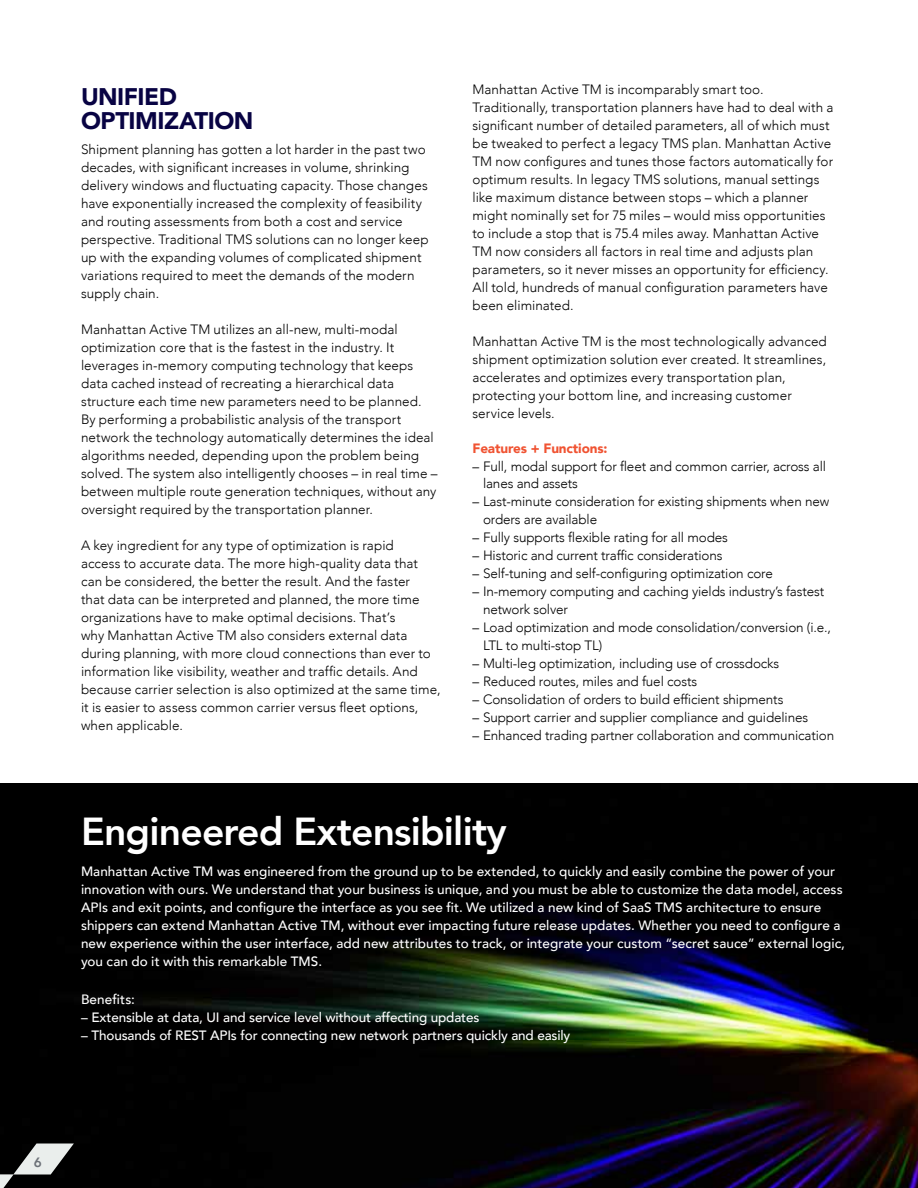
<style>
.page{position:relative;width:918px;height:1188px;background:#fff}
.page>*{position:absolute;margin:0;border:0;box-sizing:border-box;transform-origin:0 0}
.t1{font:800 39px "Avenir";letter-spacing:-.02em;color:#fff}
.t2{font:900 24px/24px "Avenir";letter-spacing:-.02em;color:#080343}
.t3{font:300 13.5px/18px "Avenir";color:#000}
.t4{font:500 13.5px/18px "Avenir";letter-spacing:.005em;color:#fff}
.t5{font:900 13.5px "Avenir";letter-spacing:-.01em;color:#f05332}
.t6{font:800 13.5px "Avenir";color:#6d7279}
</style>
<div class="page">
<img style="left:0;top:783px;width:918px;height:405px">
<svg style="left:0;top:1144px;width:74px;height:44px;background:#5a5b5b"></svg>
<h2 class="t2" style="left:81px;top:84px;width:174px">UNIFIED<br>OPTIMIZATION</h2>
<p class="t3" style="left:81px;top:140px;width:349px">Shipment planning has gotten a lot harder in the past two decades, with significant increases in volume, shrinking delivery windows and fluctuating capacity. Those changes have exponentially increased the complexity of feasibility and routing assessments from both a cost and service perspective. Traditional TMS solutions can no longer keep up with the expanding volumes of complicated shipment variations required to meet the demands of the modern supply chain.</p>
<p class="t3" style="left:81px;top:320px;width:358px">Manhattan Active TM utilizes an all-new, multi-modal optimization core that is the fastest in the industry. It leverages in-memory computing technology that keeps data cached instead of recreating a hierarchical data structure each time new parameters need to be planned.<br>By performing a probabilistic analysis of the transport network the technology automatically determines the ideal algorithms needed, depending upon the problem being solved. The system also intelligently chooses – in real time – between multiple route generation techniques, without any oversight required by the transportation planner.</p>
<p class="t3" style="left:81px;top:536px;width:361px">A key ingredient for any type of optimization is rapid<br>access to accurate data. The more high-quality data that can be considered, the better the result. And the faster<br>that data can be interpreted and planned, the more time organizations have to make optimal decisions. That’s<br>why Manhattan Active TM also considers external data during planning, with more cloud connections than ever to information like visibility, weather and traffic details. And because carrier selection is also optimized at the same time, it is easier to assess common carrier versus fleet options, when applicable.</p>
<p class="t3" style="left:472px;top:81px;width:363px">Manhattan Active TM is incomparably smart too.<br>Traditionally, transportation planners have had to deal with a significant number of detailed parameters, all of which must be tweaked to perfect a legacy TMS plan. Manhattan Active TM now configures and tunes those factors automatically for optimum results. In legacy TMS solutions, manual settings like maximum distance between stops – which a planner might nominally set for 75 miles – would miss opportunities to include a stop that is 75.4 miles away. Manhattan Active TM now considers all factors in real time and adjusts plan parameters, so it never misses an opportunity for efficiency.<br>All told, hundreds of manual configuration parameters have been eliminated.</p>
<p class="t3" style="left:472px;top:333px;width:356px">Manhattan Active TM is the most technologically advanced shipment optimization solution ever created. It streamlines, accelerates and optimizes every transportation plan, protecting your bottom line, and increasing customer service levels.</p>
<p class="t5" style="left:472px;top:436px;width:137px">Features + Functions:</p>
<p class="t3" style="left:483px;top:457px;width:345px;text-indent:-11px">– Full, modal support for fleet and common carrier, across all lanes and assets</p>
<p class="t3" style="left:483px;top:493px;width:348px;text-indent:-11px">– Last-minute consideration for existing shipments when new orders are available</p>
<p class="t3" style="left:472px;top:529px;width:257px">– Fully supports flexible rating for all modes</p>
<p class="t3" style="left:472px;top:547px;width:252px">– Historic and current traffic considerations</p>
<p class="t3" style="left:472px;top:565px;width:302px">– Self-tuning and self-configuring optimization core</p>
<p class="t3" style="left:483px;top:583px;width:343px;text-indent:-11px">– In-memory computing and caching yields industry’s fastest network solver</p>
<p class="t3" style="left:483px;top:619px;width:350px;text-indent:-11px">– Load optimization and mode consolidation/conversion (i.e.,<br>LTL to multi-stop TL)</p>
<p class="t3" style="left:472px;top:655px;width:308px">– Multi-leg optimization, including use of crossdocks</p>
<p class="t3" style="left:472px;top:673px;width:226px">– Reduced routes, miles and fuel costs</p>
<p class="t3" style="left:472px;top:691px;width:312px">– Consolidation of orders to build efficient shipments</p>
<p class="t3" style="left:472px;top:709px;width:337px">– Support carrier and supplier compliance and guidelines</p>
<p class="t3" style="left:472px;top:727px;width:363px">– Enhanced trading partner collaboration and communication</p>
<h1 class="t1" style="left:81px;top:801px;width:427px">Engineered Extensibility</h1>
<p class="t4" style="left:81px;top:862px;width:766px">Manhattan Active TM was engineered from the ground up to be extended, to quickly and easily combine the power of your innovation with ours. We understand that your business is unique, and you must be able to customize the data model, access APIs and exit points, and configure the interface as you see fit. We utilized a new kind of SaaS TMS architecture to ensure shippers can extend Manhattan Active TM, without ever impacting future release updates. Whether you need to configure a new experience within the user interface, add new attributes to track, or integrate your custom “secret sauce” external logic, you can do it with this remarkable TMS.</p>
<p class="t4" style="left:81px;top:990px;width:55px">Benefits:</p>
<p class="t4" style="left:81px;top:1008px;width:400px">– Extensible at data, UI and service level without affecting updates</p>
<p class="t4" style="left:81px;top:1026px;width:491px">– Thousands of REST APIs for connecting new network partners quickly and easily</p>
<p class="t6" style="left:34px;top:1152px;width:9px">6</p>
</div>
